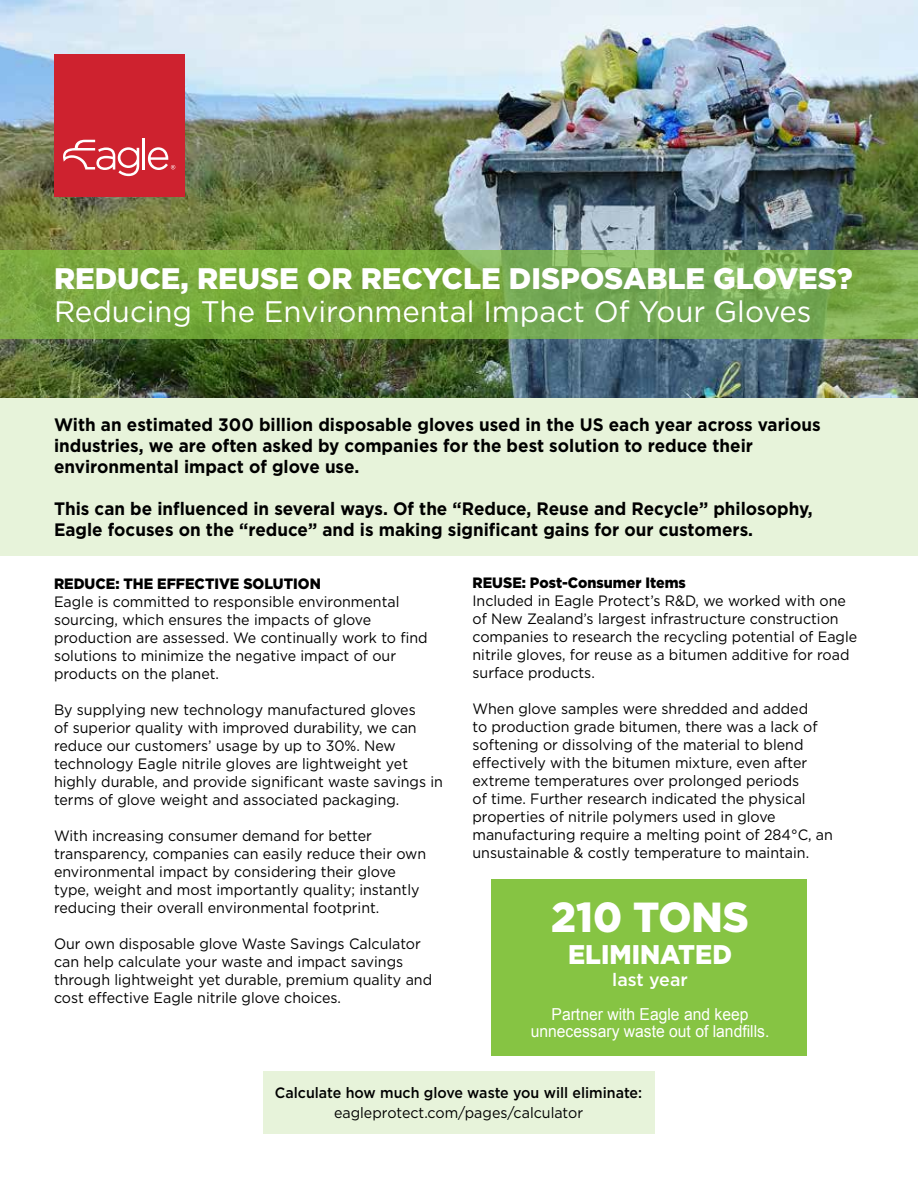
<style>
.page{position:relative;width:918px;height:1188px;background:#fff}
.page>*{position:absolute;margin:0;border:0;box-sizing:border-box;transform-origin:0 0}
.t1{font:900 42px "Gotham";color:#fff;scale:.95 1}
.t2{font:29.7px "Gotham";color:#fff}
.t3{font:900 29.7px "Gotham";color:#fff}
.t4{font:900 27px "Gotham";color:#fff;scale:.95 1}
.t5{font:700 18px/21px "Gotham";color:#000;scale:.95 1}
.t6{font:500 18px "Gotham";color:#fff}
.t7{font:16.5px/16.5px "Arial";color:#fff;text-align:center;scale:.95 1}
.t8{font:15px/18px "Gotham";color:#000;scale:.95 1}
.t9{font:900 15px "Gotham";color:#000;scale:.95 1}
.t10{font:500 15px "Gotham";color:#000;scale:.95 1}
</style>
<div class="page">
<img style="left:0;top:0;width:918px;height:398px">
<svg style="left:0;top:250px;width:918px;height:89px;background:#78a948"></svg>
<div style="left:54px;top:54px;width:130px;height:143px;background:#ce222f"></div>
<hr style="left:143px;top:138px;width:2px;height:32px;background:#fff">
<svg style="left:63px;top:140px;width:76px;height:36px"></svg>
<svg style="left:148px;top:147px;width:27px;height:23px"></svg>
<div style="left:0;top:398px;width:918px;height:157px;background:#e7f3da"></div>
<div style="left:491px;top:879px;width:316px;height:177px;background:#86c443"></div>
<div style="left:263px;top:1071px;width:391px;height:63px;background:#e7f3da"></div>
<h2 class="t3" style="left:54px;top:262px;width:800px">REDUCE, REUSE OR RECYCLE DISPOSABLE GLOVES?</h2>
<h2 class="t2" style="left:54px;top:293px;width:759px">Reducing The Environmental Impact Of Your Gloves</h2>
<p class="t5" style="left:54px;top:413px;width:809px">With an estimated 300 billion disposable gloves used in the US each year across various industries, we are often asked by companies for the best solution to reduce their environmental impact of glove use.</p>
<p class="t5" style="left:54px;top:497px;width:800px">This can be influenced in several ways. Of the “Reduce, Reuse and Recycle” philosophy,<br>Eagle focuses on the “reduce” and is making significant gains for our customers.</p>
<p class="t9" style="left:54px;top:576px;width:282px">REDUCE: THE EFFECTIVE SOLUTION</p>
<p class="t8" style="left:54px;top:593px;width:395px">Eagle is committed to responsible environmental sourcing, which ensures the impacts of glove production are assessed. We continually work to find solutions to minimize the negative impact of our products on the planet.</p>
<p class="t8" style="left:54px;top:701px;width:411px">By supplying new technology manufactured gloves<br>of superior quality with improved durability, we can reduce our customers’ usage by up to 30%. New technology Eagle nitrile gloves are lightweight yet highly durable, and provide significant waste savings in terms of glove weight and associated packaging.</p>
<p class="t8" style="left:54px;top:827px;width:393px">With increasing consumer demand for better transparency, companies can easily reduce their own environmental impact by considering their glove type, weight and most importantly quality; instantly reducing their overall environmental footprint.</p>
<p class="t8" style="left:54px;top:935px;width:400px">Our own disposable glove Waste Savings Calculator can help calculate your waste and impact savings through lightweight yet durable, premium quality and cost effective Eagle nitrile glove choices.</p>
<p class="t9" style="left:472px;top:574px;width:226px">REUSE: Post-Consumer Items</p>
<p class="t8" style="left:472px;top:592px;width:407px">Included in Eagle Protect’s R&amp;D, we worked with one of New Zealand’s largest infrastructure construction companies to research the recycling potential of Eagle nitrile gloves, for reuse as a bitumen additive for road surface products.</p>
<p class="t8" style="left:472px;top:700px;width:381px">When glove samples were shredded and added<br>to production grade bitumen, there was a lack of softening or dissolving of the material to blend effectively with the bitumen mixture, even after extreme temperatures over prolonged periods<br>of time. Further research indicated the physical properties of nitrile polymers used in glove manufacturing require a melting point of 284°C, an unsustainable &amp; costly temperature to maintain.</p>
<h1 class="t1" style="left:551px;top:893px;width:209px">210 TONS</h1>
<h3 class="t4" style="left:568px;top:939px;width:174px">ELIMINATED</h3>
<p class="t6" style="left:612px;top:968px;width:77px">last year</p>
<p class="t7" style="left:531px;top:1006px;width:253px">Partner with Eagle and keep unnecessary waste out of landfills.</p>
<p class="t10" style="left:275px;top:1083px;width:388px">Calculate how much glove waste you will eliminate:</p>
<p class="t8" style="left:334px;top:1103px;width:264px">eagleprotect.com/pages/calculator</p>
</div>
